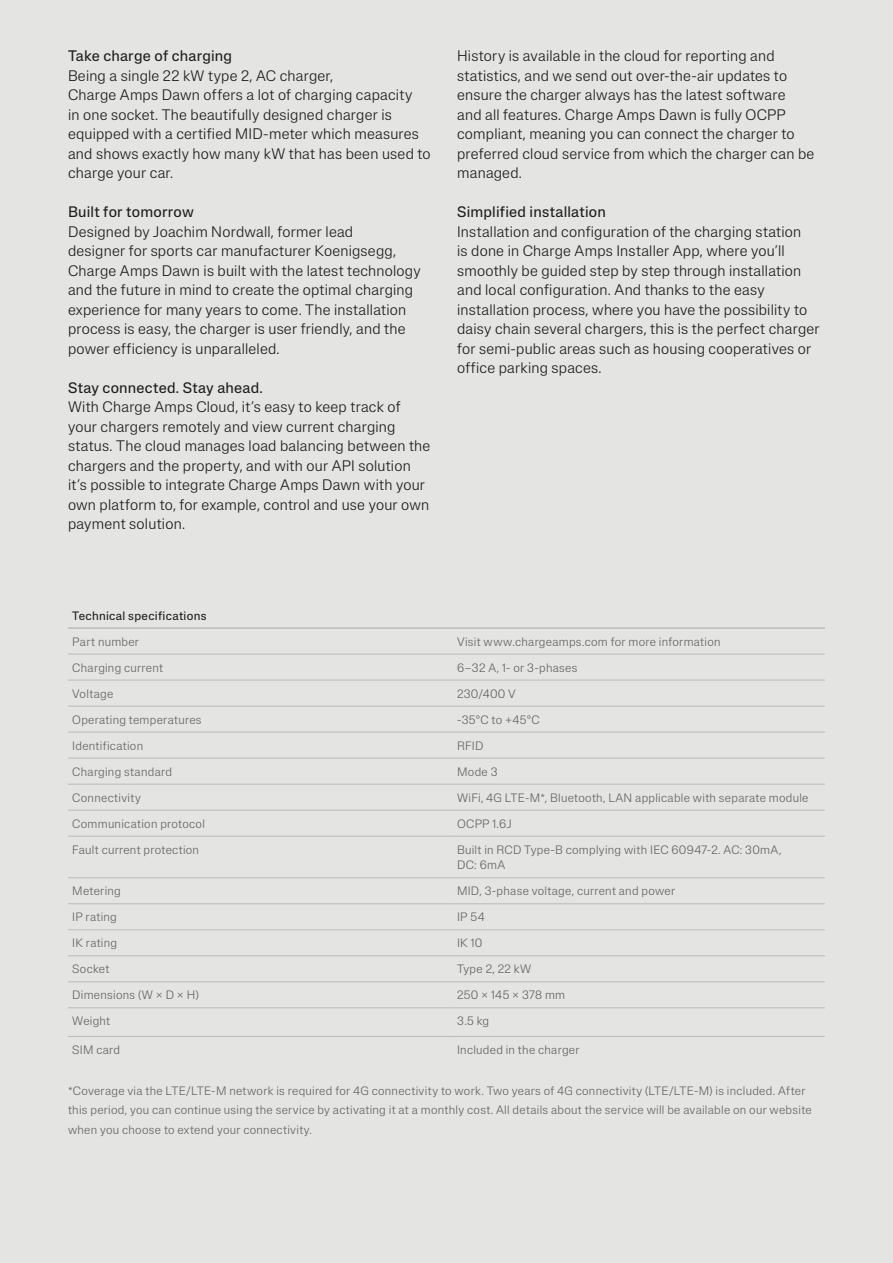
<style>
.page{position:relative;width:893px;height:1263px;background:#e4e4e3}
.page>*{position:absolute;margin:0;border:0;box-sizing:border-box;transform-origin:0 0}
.Body_10_13{font:300 15px/19.5px "Lateral Standard";letter-spacing:.015em;color:#1d1d1b}
.Headline_10_13{font:15px "Lateral Standard";letter-spacing:.015em;color:#1d1d1b}
.Table_body{font:300 12px/15.6px "Lateral Standard";letter-spacing:.025em;color:#646463}
.Body_10_13-2{font:300 12px/19.5px "Lateral Standard";letter-spacing:.025em;color:#666565}
.Table_headline{font:12px "Lateral Standard";letter-spacing:.025em;color:#1d1d1b}
</style>
<div class="page">
<hr style="left:68px;top:654px;width:385px;height:1px;background:#bbb">
<hr style="left:453px;top:654px;width:372px;height:1px;background:#bbb">
<hr style="left:68px;top:680px;width:385px;height:1px;background:#bbb">
<hr style="left:453px;top:680px;width:372px;height:1px;background:#bbb">
<hr style="left:68px;top:706px;width:385px;height:1px;background:#bbb">
<hr style="left:453px;top:706px;width:372px;height:1px;background:#bbb">
<hr style="left:68px;top:732px;width:385px;height:1px;background:#bbb">
<hr style="left:453px;top:732px;width:372px;height:1px;background:#bbb">
<hr style="left:68px;top:758px;width:385px;height:1px;background:#bbb">
<hr style="left:453px;top:758px;width:372px;height:1px;background:#bbb">
<hr style="left:68px;top:784px;width:385px;height:1px;background:#bbb">
<hr style="left:453px;top:784px;width:372px;height:1px;background:#bbb">
<hr style="left:68px;top:810px;width:385px;height:1px;background:#bbb">
<hr style="left:453px;top:810px;width:372px;height:1px;background:#bbb">
<hr style="left:68px;top:836px;width:385px;height:1px;background:#bbb">
<hr style="left:453px;top:836px;width:372px;height:1px;background:#bbb">
<hr style="left:68px;top:877px;width:385px;height:1px;background:#bbb">
<hr style="left:453px;top:877px;width:372px;height:1px;background:#bbb">
<hr style="left:68px;top:903px;width:385px;height:1px;background:#bbb">
<hr style="left:453px;top:903px;width:372px;height:1px;background:#bbb">
<hr style="left:68px;top:929px;width:385px;height:1px;background:#bbb">
<hr style="left:453px;top:929px;width:372px;height:1px;background:#bbb">
<hr style="left:68px;top:955px;width:385px;height:1px;background:#bbb">
<hr style="left:453px;top:955px;width:372px;height:1px;background:#bbb">
<hr style="left:68px;top:981px;width:385px;height:1px;background:#bbb">
<hr style="left:453px;top:981px;width:372px;height:1px;background:#bbb">
<hr style="left:68px;top:1007px;width:385px;height:1px;background:#bbb">
<hr style="left:453px;top:1007px;width:372px;height:1px;background:#bbb">
<hr style="left:68px;top:1036px;width:385px;height:1px;background:#bbb">
<hr style="left:453px;top:1036px;width:372px;height:1px;background:#bbb">
<hr style="left:68px;top:628px;width:385px;height:1px;background:#a8a8a8">
<hr style="left:453px;top:628px;width:372px;height:1px;background:#a8a8a8">
<p class="Headline_10_13" style="left:68px;top:47px;width:166px">Take charge of charging</p>
<p class="Body_10_13" style="left:68px;top:66px;width:364px">Being a single 22 kW type 2, AC charger,<br>Charge Amps Dawn offers a lot of charging capacity<br>in one socket. The beautifully designed charger is equipped with a certified MID-meter which measures and shows exactly how many kW that has been used to charge your car.</p>
<p class="Headline_10_13" style="left:68px;top:203px;width:127px">Built for tomorrow</p>
<p class="Body_10_13" style="left:68px;top:222px;width:354px">Designed by Joachim Nordwall, former lead<br>designer for sports car manufacturer Koenigsegg, Charge Amps Dawn is built with the latest technology and the future in mind to create the optimal charging experience for many years to come. The installation process is easy, the charger is user friendly, and the power efficiency is unparalleled.</p>
<p class="Headline_10_13" style="left:68px;top:379px;width:196px">Stay connected. Stay ahead.</p>
<p class="Body_10_13" style="left:68px;top:397px;width:364px">With Charge Amps Cloud, it’s easy to keep track of your chargers remotely and view current charging status. The cloud manages load balancing between the chargers and the property, and with our API solution it’s possible to integrate Charge Amps Dawn with your own platform to, for example, control and use your own payment solution.</p>
<p class="Body_10_13" style="left:457px;top:46px;width:359px">History is available in the cloud for reporting and statistics, and we send out over-the-air updates to ensure the charger always has the latest software<br>and all features. Charge Amps Dawn is fully OCPP compliant, meaning you can connect the charger to preferred cloud service from which the charger can be managed.</p>
<p class="Headline_10_13" style="left:457px;top:203px;width:150px">Simplified installation</p>
<p class="Body_10_13" style="left:457px;top:222px;width:364px">Installation and configuration of the charging station<br>is done in Charge Amps Installer App, where you’ll smoothly be guided step by step through installation and local configuration. And thanks to the easy installation process, where you have the possibility to daisy chain several chargers, this is the perfect charger for semi-public areas such as housing cooperatives or office parking spaces.</p>
<p class="Table_headline" style="left:72px;top:608px;width:136px">Technical specifications</p>
<p class="Table_body" style="left:72px;top:633px;width:68px">Part number</p>
<p class="Table_body" style="left:457px;top:633px;width:265px">Visit www.chargeamps.com for more information</p>
<p class="Table_body" style="left:72px;top:659px;width:92px">Charging current</p>
<p class="Table_body" style="left:457px;top:659px;width:122px">6–32 A, 1- or 3-phases</p>
<p class="Table_body" style="left:72px;top:685px;width:42px">Voltage</p>
<p class="Table_body" style="left:457px;top:685px;width:60px">230/400 V</p>
<p class="Table_body" style="left:72px;top:711px;width:131px">Operating temperatures</p>
<p class="Table_body" style="left:457px;top:711px;width:84px">-35°C to +45°C</p>
<p class="Table_body" style="left:72px;top:737px;width:72px">Identification</p>
<p class="Table_body" style="left:457px;top:737px;width:28px">RFID</p>
<p class="Table_body" style="left:72px;top:763px;width:101px">Charging standard</p>
<p class="Table_body" style="left:457px;top:763px;width:42px">Mode 3</p>
<p class="Table_body" style="left:72px;top:789px;width:70px">Connectivity</p>
<p class="Table_body" style="left:457px;top:789px;width:353px">WiFi, 4G LTE-M*, Bluetooth, LAN applicable with separate module</p>
<p class="Table_body" style="left:72px;top:815px;width:134px">Communication protocol</p>
<p class="Table_body" style="left:457px;top:815px;width:56px">OCPP 1.6J</p>
<p class="Table_body" style="left:72px;top:842px;width:128px">Fault current protection</p>
<p class="Table_body" style="left:457px;top:842px;width:326px">Built in RCD Type-B complying with IEC 60947-2. AC: 30mA,<br>DC: 6mA</p>
<p class="Table_body" style="left:72px;top:883px;width:50px">Metering</p>
<p class="Table_body" style="left:457px;top:883px;width:219px">MID, 3-phase voltage, current and power</p>
<p class="Table_body" style="left:72px;top:909px;width:46px">IP rating</p>
<p class="Table_body" style="left:457px;top:909px;width:29px">IP 54</p>
<p class="Table_body" style="left:72px;top:935px;width:46px">IK rating</p>
<p class="Table_body" style="left:457px;top:935px;width:27px">IK 10</p>
<p class="Table_body" style="left:72px;top:961px;width:39px">Socket</p>
<p class="Table_body" style="left:457px;top:961px;width:76px">Type 2, 22 kW</p>
<p class="Table_body" style="left:72px;top:987px;width:128px">Dimensions (W × D × H)</p>
<p class="Table_body" style="left:457px;top:987px;width:110px">250 × 145 × 378 mm</p>
<p class="Table_body" style="left:72px;top:1013px;width:40px">Weight</p>
<p class="Table_body" style="left:457px;top:1013px;width:34px">3.5 kg</p>
<p class="Table_body" style="left:72px;top:1042px;width:49px">SIM card</p>
<p class="Table_body" style="left:457px;top:1042px;width:124px">Included in the charger</p>
<p class="Body_10_13-2" style="left:68px;top:1081px;width:745px">*Coverage via the LTE/LTE-M network is required for 4G connectivity to work. Two years of 4G connectivity (LTE/LTE-M) is included. After this period, you can continue using the service by activating it at a monthly cost. All details about the service will be available on our website when you choose to extend your connectivity.</p>
</div>
